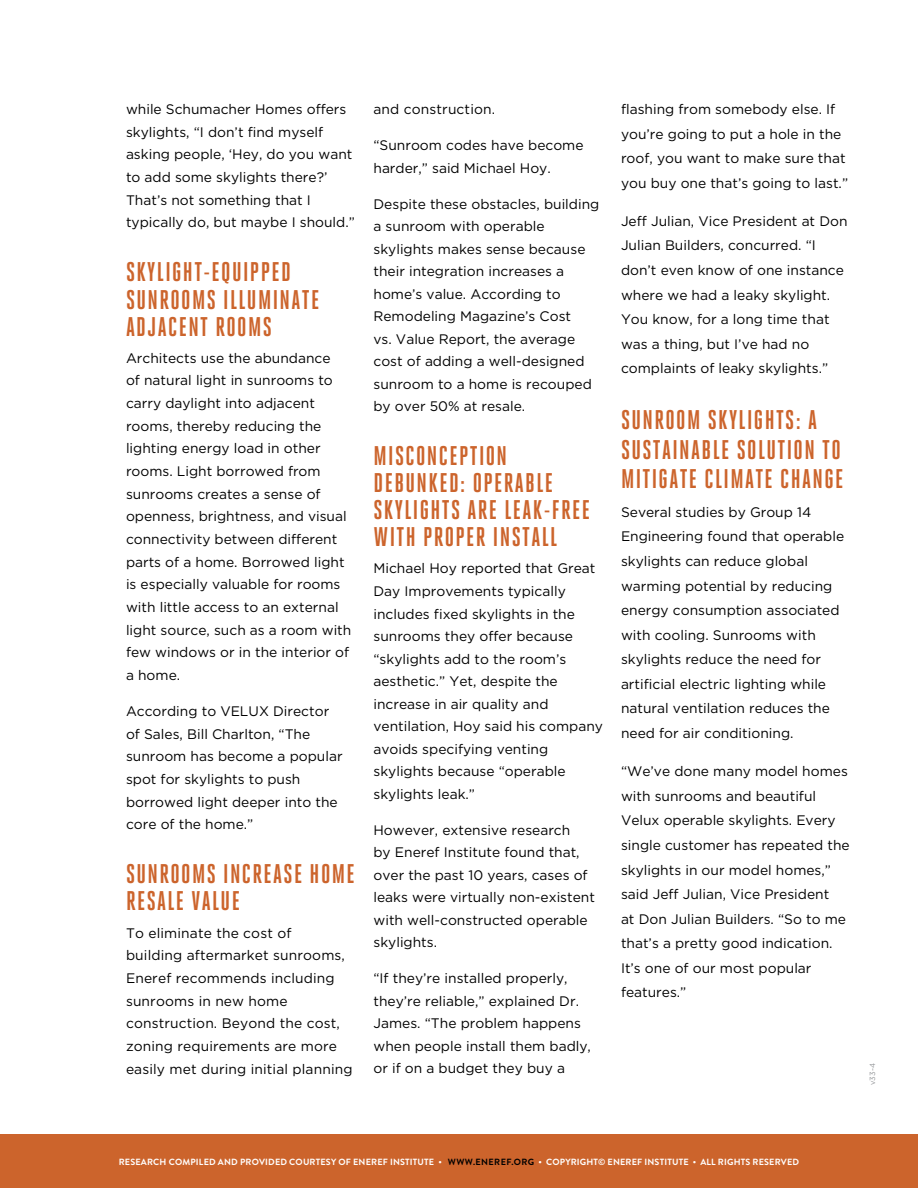
<style>
.page{position:relative;width:918px;height:1188px;background:#fff}
.page>*{position:absolute;margin:0;border:0;box-sizing:border-box;transform-origin:0 0}
.t1{font:700 27px/27.2px "Heroic Condensed";letter-spacing:.05em;color:#cc642c}
.t2{font:13.8px/22.6px "Gotham HTF";color:#000}
.t3{font:700 9px "Brandon Grotesque";letter-spacing:.02em;color:#fff}
.t4{font:7.5px "Gotham HTF";color:#939598}
.s1{color:#000}
</style>
<div class="page">
<div style="left:0;top:1134px;width:918px;height:54px;background:#cc642c"></div>
<p class="t2" style="left:126px;top:98px;width:230px">while Schumacher Homes offers skylights, “I don’t find myself asking people, ‘Hey, do you want to add some skylights there?’<br>That’s not something that I typically do, but maybe I should.”</p>
<h1 class="t1" style="left:126px;top:259px;width:195px">SKYLIGHT-EQUIPPED<br>SUNROOMS ILLUMINATE<br>ADJACENT ROOMS</h1>
<p class="t2" style="left:126px;top:346px;width:227px">Architects use the abundance<br>of natural light in sunrooms to carry daylight into adjacent rooms, thereby reducing the lighting energy load in other rooms. Light borrowed from sunrooms creates a sense of openness, brightness, and visual connectivity between different parts of a home. Borrowed light is especially valuable for rooms with little access to an external light source, such as a room with few windows or in the interior of a home.</p>
<p class="t2" style="left:126px;top:700px;width:218px">According to VELUX Director of Sales, Bill Charlton, “The sunroom has become a popular spot for skylights to push borrowed light deeper into the core of the home.”</p>
<h1 class="t1" style="left:126px;top:861px;width:230px">SUNROOMS INCREASE HOME<br>RESALE VALUE</h1>
<p class="t2" style="left:126px;top:921px;width:228px">To eliminate the cost of<br>building aftermarket sunrooms,<br>Eneref recommends including sunrooms in new home construction. Beyond the cost, zoning requirements are more easily met during initial planning</p>
<p class="t2" style="left:374px;top:98px;width:123px">and construction.</p>
<p class="t2" style="left:374px;top:134px;width:212px">“Sunroom codes have become harder,” said Michael Hoy.</p>
<p class="t2" style="left:374px;top:192px;width:227px">Despite these obstacles, building a sunroom with operable skylights makes sense because their integration increases a home’s value. According to<br>Remodeling Magazine’s Cost<br>vs. Value Report, the average cost of adding a well-designed sunroom to a home is recouped by over 50% at resale.</p>
<h1 class="t1" style="left:374px;top:443px;width:218px">MISCONCEPTION<br>DEBUNKED: OPERABLE<br>SKYLIGHTS ARE LEAK-FREE<br>WITH PROPER INSTALL</h1>
<p class="t2" style="left:374px;top:557px;width:231px">Michael Hoy reported that Great<br>Day Improvements typically includes fixed skylights in the sunrooms they offer because “skylights add to the room’s aesthetic.” Yet, despite the increase in air quality and ventilation, Hoy said his company avoids specifying venting skylights because “operable skylights leak.”</p>
<p class="t2" style="left:374px;top:818px;width:223px">However, extensive research<br>by Eneref Institute found that, over the past 10 years, cases of leaks were virtually non-existent with well-constructed operable skylights.</p>
<p class="t2" style="left:374px;top:967px;width:219px">“If they’re installed properly, they’re reliable,” explained Dr.<br>James. “The problem happens when people install them badly, or if on a budget they buy a</p>
<p class="t2" style="left:621px;top:97px;width:229px;line-height:24.6px">flashing from somebody else. If you’re going to put a hole in the roof, you want to make sure that you buy one that’s going to last.”</p>
<p class="t2" style="left:621px;top:208px;width:228px;line-height:24.6px">Jeff Julian, Vice President at Don<br>Julian Builders, concurred. “I don’t even know of one instance where we had a leaky skylight.<br>You know, for a long time that was a thing, but I’ve had no complaints of leaky skylights.”</p>
<h1 class="t1" style="left:621px;top:406px;width:224px;line-height:29.1px">SUNROOM SKYLIGHTS: A<br>SUSTAINABLE SOLUTION TO<br>MITIGATE CLIMATE CHANGE</h1>
<p class="t2" style="left:621px;top:499px;width:225px;line-height:24.6px">Several studies by Group 14<br>Engineering found that operable skylights can reduce global warming potential by reducing energy consumption associated with cooling. Sunrooms with skylights reduce the need for artificial electric lighting while natural ventilation reduces the need for air conditioning.</p>
<p class="t2" style="left:621px;top:759px;width:230px;line-height:24.6px">“We’ve done many model homes with sunrooms and beautiful<br>Velux operable skylights. Every single customer has repeated the skylights in our model homes,” said Jeff Julian, Vice President<br>at Don Julian Builders. “So to me that’s a pretty good indication.<br>It’s one of our most popular features.”</p>
<p class="t4" style="left:868px;top:1085px;width:24px;rotate:-90deg">v33-4</p>
<p class="t3" style="left:119px;top:1156px;width:682px">RESEARCH COMPILED AND PROVIDED COURTESY OF ENEREF INSTITUTE • <span class="s1">WWW.ENEREF.ORG</span> • COPYRIGHT© ENEREF INSTITUTE • ALL RIGHTS RESERVED</p>
</div>
